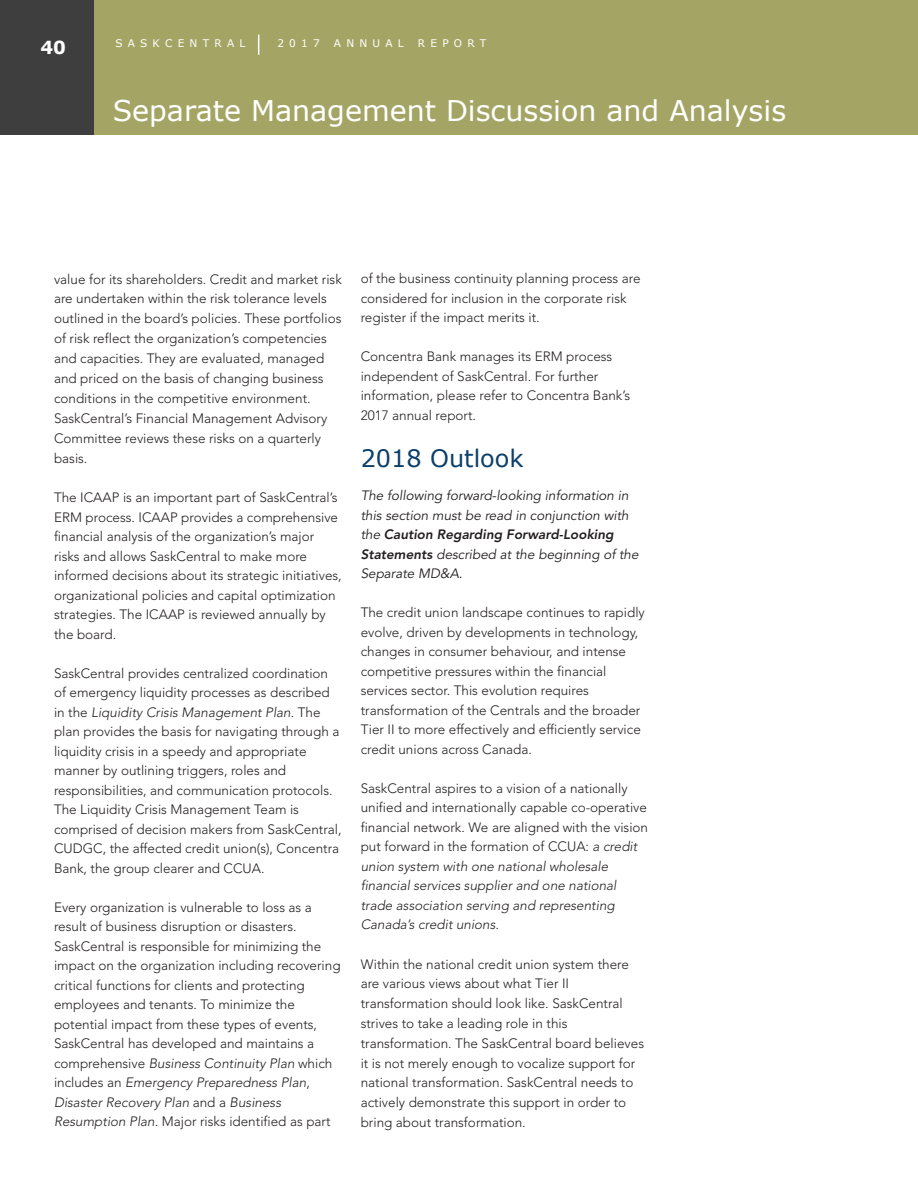
<style>
.page{position:relative;width:918px;height:1188px;background:#fff}
.page>*{position:absolute;margin:0;border:0;box-sizing:border-box;transform-origin:0 0}
.t1{font:28.5px "Verdana";color:#fff}
.t2{font:24px "Verdana";color:#0c3f6a}
.t3{font:700 18px "Verdana";color:#fff}
.t4{font:300 13.5px/19.5px "Avenir";color:#231f20}
.t5{font:italic 13.5px/19.5px "Avenir";color:#231f20}
.t6{font:10.5px "Verdana";letter-spacing:.5em;color:#fff}
.s1{font-style:italic}
.s2{font-weight:800}
</style>
<div class="page">
<div style="left:0;top:0;width:94px;height:135px;background:#3e3e3f"></div>
<div style="left:94px;top:0;width:824px;height:135px;background:#a4a565"></div>
<svg style="left:258px;top:35px;width:1px;height:20px"></svg>
<h3 class="t3" style="left:40px;top:35px;width:27px">40</h3>
<p class="t6" style="left:116px;top:37px;width:131px">SASKCENTRAL</p>
<p class="t6" style="left:277px;top:37px;width:44px">2017</p>
<p class="t6" style="left:334px;top:37px;width:71px">ANNUAL</p>
<p class="t6" style="left:418px;top:37px;width:70px">REPORT</p>
<h1 class="t1" style="left:113px;top:92px;width:675px">Separate Management Discussion and Analysis</h1>
<p class="t4" style="left:54px;top:269px;width:289px;line-height:20px">value for its shareholders. Credit and market risk are undertaken within the risk tolerance levels outlined in the board’s policies. These portfolios of risk reflect the organization’s competencies and capacities. They are evaluated, managed and priced on the basis of changing business conditions in the competitive environment.<br>SaskCentral’s Financial Management Advisory Committee reviews these risks on a quarterly basis.</p>
<p class="t4" style="left:54px;top:488px;width:289px">The ICAAP is an important part of SaskCentral’s ERM process. ICAAP provides a comprehensive financial analysis of the organization’s major risks and allows SaskCentral to make more informed decisions about its strategic initiatives, organizational policies and capital optimization strategies. The ICAAP is reviewed annually by the board.</p>
<p class="t4" style="left:54px;top:663px;width:289px">SaskCentral provides centralized coordination of emergency liquidity processes as described in the <span class="s1">Liquidity Crisis Management Plan</span>. The plan provides the basis for navigating through a liquidity crisis in a speedy and appropriate manner by outlining triggers, roles and responsibilities, and communication protocols.<br>The Liquidity Crisis Management Team is comprised of decision makers from SaskCentral, CUDGC, the affected credit union(s), Concentra Bank, the group clearer and CCUA.</p>
<p class="t4" style="left:54px;top:897px;width:288px">Every organization is vulnerable to loss as a result of business disruption or disasters.<br>SaskCentral is responsible for minimizing the impact on the organization including recovering critical functions for clients and protecting employees and tenants. To minimize the potential impact from these types of events, SaskCentral has developed and maintains a comprehensive <span class="s1">Business Continuity Plan</span> which includes an <span class="s1">Emergency Preparedness Plan</span>, <span class="s1">Disaster Recovery Plan</span> and a <span class="s1">Business Resumption Plan</span>. Major risks identified as part</p>
<p class="t4" style="left:361px;top:269px;width:281px">of the business continuity planning process are considered for inclusion in the corporate risk register if the impact merits it.</p>
<p class="t4" style="left:361px;top:347px;width:271px">Concentra Bank manages its ERM process independent of SaskCentral. For further information, please refer to Concentra Bank’s 2017 annual report.</p>
<h2 class="t2" style="left:361px;top:443px;width:164px">2018 Outlook</h2>
<p class="t5" style="left:361px;top:486px;width:279px">The following forward-looking information in this section must be read in conjunction with the <span class="s2">Caution Regarding Forward-Looking Statements</span> described at the beginning of the Separate MD&amp;A.</p>
<p class="t4" style="left:361px;top:603px;width:286px">The credit union landscape continues to rapidly evolve, driven by developments in technology, changes in consumer behaviour, and intense competitive pressures within the financial services sector. This evolution requires transformation of the Centrals and the broader Tier II to more effectively and efficiently service credit unions across Canada.</p>
<p class="t4" style="left:361px;top:778px;width:289px">SaskCentral aspires to a vision of a nationally unified and internationally capable co-operative financial network. We are aligned with the vision put forward in the formation of CCUA: <span class="s1">a credit union system with one national wholesale financial services supplier and one national trade association serving and representing Canada’s credit unions.</span></p>
<p class="t4" style="left:361px;top:954px;width:285px">Within the national credit union system there are various views about what Tier II transformation should look like. SaskCentral strives to take a leading role in this transformation. The SaskCentral board believes it is not merely enough to vocalize support for national transformation. SaskCentral needs to actively demonstrate this support in order to bring about transformation.</p>
</div>
